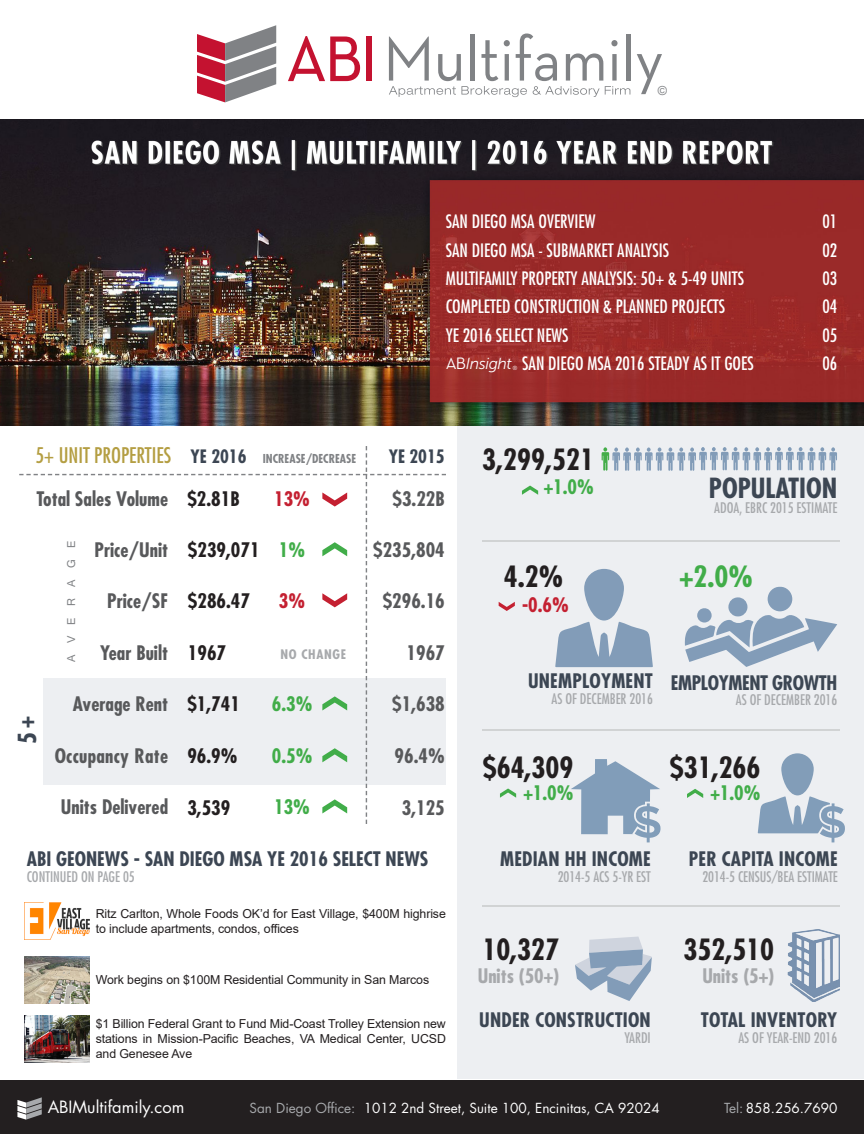
<style>
.page{position:relative;width:864px;height:1134px;background:#fff}
.page>*{position:absolute;margin:0;border:0;box-sizing:border-box;transform-origin:0 0}
.t1{font:700 condensed 28.5px "Futura Std";color:#231f20}
.t2{font:700 condensed 28.5px "Futura Std";color:#41ad49}
.t3{font:700 condensed 27px "Futura Std";color:#3c4653}
.t4{font:700 condensed 24.15px "Futura Std";color:#3c4653}
.t5{font:700 condensed 19.5px "Futura Std";color:#58595b}
.t6{font:700 condensed 19.5px "Futura Std";letter-spacing:.01em;color:#3c4653}
.t7{font:700 condensed 19.5px "Futura Std";color:#41ad49}
.t8{font:700 condensed 19.5px "Futura Std";color:#a7a9ac}
.t9{font:700 condensed 19.5px "Futura Std";letter-spacing:-.02em;color:#3c4653}
.t10{font:700 condensed 19.5px "Futura Std";color:#c42031}
.t11{font:700 condensed 19.5px "Futura Std";color:#231f20}
.t12{font:condensed 18px "Futura Std";color:#fff}
.t13{font:700 condensed 18px "Futura Std";color:#3c4653}
.t14{font:16.5px "Futura Std";color:#fff}
.t15{font:italic 15.9px "Museo Sans 300";letter-spacing:-.025em;color:#fff}
.t16{font:condensed 14.25px "Futura Std";color:#a7a9ac}
.t17{font:13.5px "Futura Std";color:#fff}
.t18{font:700 condensed 12.9px "Futura Std";letter-spacing:.05em;color:#a7a9ac;scale:1.05 1}
.t19{font:12.45px "Arial";color:#808285}
.t20{font:12.3px/14.9px "Arial";letter-spacing:-.01em;color:#231f20}
.t21{font:700 condensed 12px "Futura Std";color:#808285}
.t22{font:12px "Gautami";letter-spacing:.94em;color:#808285}
.t23{font:italic 6px "Museo Sans 300";color:#fff}
.s1{font-family:"Neutra Text Book Alt";font-style:normal;font-size:16.65px}
.s2{font-weight:400;font-size:21px;color:#b49e42}
.s3{font-size:18px;color:#3c4653}
.s4{color:#231f20}
.s5{color:#41ad49}
.s6{color:#a7a9ac}
</style>
<div class="page">
<div style="left:458px;top:426px;width:406px;height:653px;background:#edeff2"></div>
<svg style="left:288px;top:36px;width:72px;height:45px"></svg>
<div style="left:366px;top:37px;width:6px;height:44px;background:#c41230"></div>
<svg style="left:637px;top:54px;width:25px;height:40px"></svg>
<svg style="left:197px;top:25px;width:79px;height:77px"></svg>
<svg style="left:389px;top:34px;width:241px;height:63px"></svg>
<img style="left:0;top:120px;width:864px;height:306px">
<svg style="left:19px;top:446px;width:427px;height:378px"></svg>
<hr style="left:482px;top:540px;width:357px;height:1px;background:#d1d3d4">
<hr style="left:482px;top:729px;width:357px;height:2px;background:#d1d3d4">
<hr style="left:482px;top:906px;width:357px;height:1px;background:#d1d3d4">
<svg style="left:522px;top:486px;width:16px;height:9px"></svg>
<svg style="left:602px;top:447px;width:235px;height:24px"></svg>
<svg style="left:575px;top:937px;width:77px;height:64px"></svg>
<img style="left:787px;top:930px;width:52px;height:71px">
<div style="left:584px;top:569px;width:40px;height:52px;background:#829cb8;border-radius:20px"></div>
<svg style="left:555px;top:622px;width:98px;height:45px"></svg>
<svg style="left:499px;top:602px;width:16px;height:9px"></svg>
<div style="left:768px;top:586px;width:24px;height:25px;background:#829cb8;border-radius:50%"></div>
<svg style="left:685px;top:615px;width:152px;height:52px"></svg>
<div style="left:728px;top:597px;width:20px;height:20px;background:#829cb8;border-radius:50%"></div>
<div style="left:697px;top:608px;width:15px;height:15px;background:#829cb8;border-radius:50%"></div>
<svg style="left:500px;top:789px;width:16px;height:9px"></svg>
<svg style="left:571px;top:759px;width:90px;height:84px"></svg>
<svg style="left:687px;top:789px;width:16px;height:9px"></svg>
<div style="left:781px;top:753px;width:33px;height:42px;background:#829db8;border-radius:16px"></div>
<svg style="left:758px;top:796px;width:87px;height:47px"></svg>
<img style="left:24px;top:902px;width:65px;height:37px">
<img style="left:24px;top:956px;width:65px;height:47px">
<img style="left:24px;top:1015px;width:65px;height:47px">
<div style="left:0;top:1080px;width:864px;height:54px;background:#231f20"></div>
<svg style="left:17px;top:1097px;width:25px;height:23px"></svg>
<p class="t19" style="left:658px;top:82px;width:11px">©</p>
<h3 class="t12" style="left:446px;top:211px;width:151px">SAN DIEGO MSA OVERVIEW</h3>
<h3 class="t12" style="left:822px;top:211px;width:16px">01</h3>
<h3 class="t12" style="left:446px;top:239px;width:225px">SAN DIEGO MSA - SUBMARKET ANALYSIS</h3>
<h3 class="t12" style="left:822px;top:239px;width:16px">02</h3>
<h3 class="t12" style="left:446px;top:268px;width:300px">MULTIFAMILY PROPERTY ANALYSIS: 50+ &amp; 5-49 UNITS</h3>
<h3 class="t12" style="left:822px;top:268px;width:16px">03</h3>
<h3 class="t12" style="left:446px;top:296px;width:281px">COMPLETED CONSTRUCTION &amp; PLANNED PROJECTS</h3>
<h3 class="t12" style="left:822px;top:296px;width:16px">04</h3>
<h3 class="t12" style="left:446px;top:324px;width:125px">YE 2016 SELECT NEWS</h3>
<h3 class="t12" style="left:822px;top:324px;width:16px">05</h3>
<h3 class="t12" style="left:522px;top:353px;width:233px">SAN DIEGO MSA 2016 STEADY AS IT GOES</h3>
<p class="t15" style="left:446px;top:355px;width:68px"><span class="s1">AB</span>Insight</p>
<p class="t23" style="left:513px;top:365px;width:6px">®</p>
<h3 class="t12" style="left:822px;top:353px;width:16px">06</h3>
<p class="t21" style="left:35px;top:451px;width:322px"><span class="s2">5+ UNIT PROPERTIES</span> <span class="s3">YE 2016</span> INCREASE/DECREASE</p>
<h3 class="t13" style="left:389px;top:446px;width:57px">YE 2015</h3>
<h3 class="t5" style="left:37px;top:487px;width:205px">Total Sales Volume <span class="s4">$2.81B</span></h3>
<h3 class="t10" style="left:274px;top:487px;width:37px">13%</h3>
<h3 class="t5" style="left:392px;top:487px;width:54px">$3.22B</h3>
<h3 class="t5" style="left:95px;top:538px;width:212px">Price/Unit <span class="s4">$239,071</span> <span class="s5">1%</span></h3>
<h3 class="t5" style="left:373px;top:538px;width:73px">$235,804</h3>
<h3 class="t5" style="left:107px;top:589px;width:144px">Price/SF <span class="s4">$286.47</span></h3>
<h3 class="t10" style="left:279px;top:589px;width:28px">3%</h3>
<h3 class="t5" style="left:383px;top:589px;width:64px">$296.16</h3>
<h3 class="t5" style="left:100px;top:640px;width:127px">Year Built <span class="s4">1967</span></h3>
<h3 class="t5" style="left:407px;top:640px;width:40px">1967</h3>
<p class="t22" style="left:64px;top:662px;width:123px;rotate:-90deg">AVERAGE</p>
<p class="t18" style="left:281px;top:646px;width:64px">NO CHANGE</p>
<h3 class="t4" style="left:11px;top:744px;width:29px;rotate:-90deg">5 +</h3>
<h3 class="t5" style="left:73px;top:691px;width:168px">Average Rent <span class="s4">$1,741</span></h3>
<h3 class="t7" style="left:272px;top:692px;width:42px">6.3%</h3>
<h3 class="t5" style="left:392px;top:692px;width:54px">$1,638</h3>
<h3 class="t11" style="left:187px;top:744px;width:52px">96.9%</h3>
<h3 class="t7" style="left:272px;top:744px;width:42px">0.5%</h3>
<h3 class="t5" style="left:395px;top:744px;width:52px">96.4%</h3>
<h3 class="t5" style="left:55px;top:744px;width:115px">Occupancy Rate</h3>
<h3 class="t5" style="left:61px;top:795px;width:171px">Units Delivered <span class="s4">3,539</span></h3>
<h3 class="t7" style="left:274px;top:795px;width:37px">13%</h3>
<h3 class="t5" style="left:402px;top:795px;width:44px">3,125</h3>
<h3 class="t6" style="left:27px;top:847px;width:403px">ABI GEONEWS - SAN DIEGO MSA YE 2016 SELECT NEWS</h3>
<p class="t16" style="left:27px;top:868px;width:109px">CONTINUED ON PAGE 05</p>
<p class="t20" style="left:96px;top:906px;width:352px">Ritz Carlton, Whole Foods OK’d for East Village, $400M highrise to include apartments, condos, offices</p>
<p class="t20" style="left:96px;top:973px;width:335px">Work begins on $100M Residential Community in San Marcos</p>
<p class="t20" style="left:96px;top:1017px;width:352px;text-align:justify">$1 Billion Federal Grant to Fund Mid-Coast Trolley Extension new stations in Mission-Pacific Beaches, VA Medical Center, UCSD and Genesee Ave</p>
<h1 class="t1" style="left:482px;top:441px;width:113px">3,299,521</h1>
<h3 class="t7" style="left:544px;top:475px;width:52px">+1.0%</h3>
<h1 class="t1" style="left:504px;top:559px;width:61px">4.2%</h1>
<h3 class="t10" style="left:522px;top:593px;width:48px">-0.6%</h3>
<h2 class="t3" style="left:709px;top:471px;width:130px">POPULATION</h2>
<p class="t16" style="left:714px;top:500px;width:125px">ADOA, EBRC 2015 ESTIMATE</p>
<h1 class="t2" style="left:680px;top:559px;width:75px">+2.0%</h1>
<h3 class="t6" style="left:528px;top:669px;width:126px">UNEMPLOYMENT</h3>
<p class="t16" style="left:552px;top:690px;width:103px">AS OF DECEMBER 2016</p>
<h3 class="t9" style="left:671px;top:670px;width:168px">EMPLOYMENT GROWTH</h3>
<p class="t16" style="left:736px;top:692px;width:103px">AS OF DECEMBER 2016</p>
<h1 class="t1" style="left:483px;top:750px;width:92px">$64,309</h1>
<h3 class="t7" style="left:523px;top:781px;width:52px">+1.0%</h3>
<h1 class="t1" style="left:670px;top:750px;width:92px">$31,266</h1>
<h3 class="t7" style="left:710px;top:781px;width:52px">+1.0%</h3>
<h3 class="t6" style="left:500px;top:847px;width:152px">MEDIAN HH INCOME</h3>
<p class="t16" style="left:558px;top:868px;width:95px">2014-5 ACS 5-YR EST</p>
<h3 class="t6" style="left:689px;top:847px;width:151px">PER CAPITA INCOME</h3>
<p class="t16" style="left:702px;top:868px;width:137px">2014-5 CENSUS/BEA ESTIMATE</p>
<h1 class="t1" style="left:482px;top:932px;width:78px">10,327</h1>
<h3 class="t8" style="left:478px;top:964px;width:83px">Units (50+)</h3>
<h3 class="t6" style="left:479px;top:1008px;width:173px">UNDER CONSTRUCTION</h3>
<p class="t16" style="left:624px;top:1029px;width:28px">YARDI</p>
<h1 class="t1" style="left:683px;top:932px;width:92px">352,510</h1>
<h3 class="t8" style="left:702px;top:964px;width:73px">Units (5+)</h3>
<h3 class="t6" style="left:701px;top:1008px;width:138px">TOTAL INVENTORY</h3>
<p class="t16" style="left:738px;top:1029px;width:100px">AS OF YEAR-END 2016</p>
<h3 class="t14" style="left:48px;top:1097px;width:138px">ABIMultifamily.com</h3>
<p class="t17" style="left:250px;top:1100px;width:412px"><span class="s6">San Diego Office:</span> 1012 2nd Street, Suite 100, Encinitas, CA 92024</p>
<p class="t17" style="left:724px;top:1100px;width:115px"><span class="s6">Tel:</span> 858.256.7690</p>
</div>
